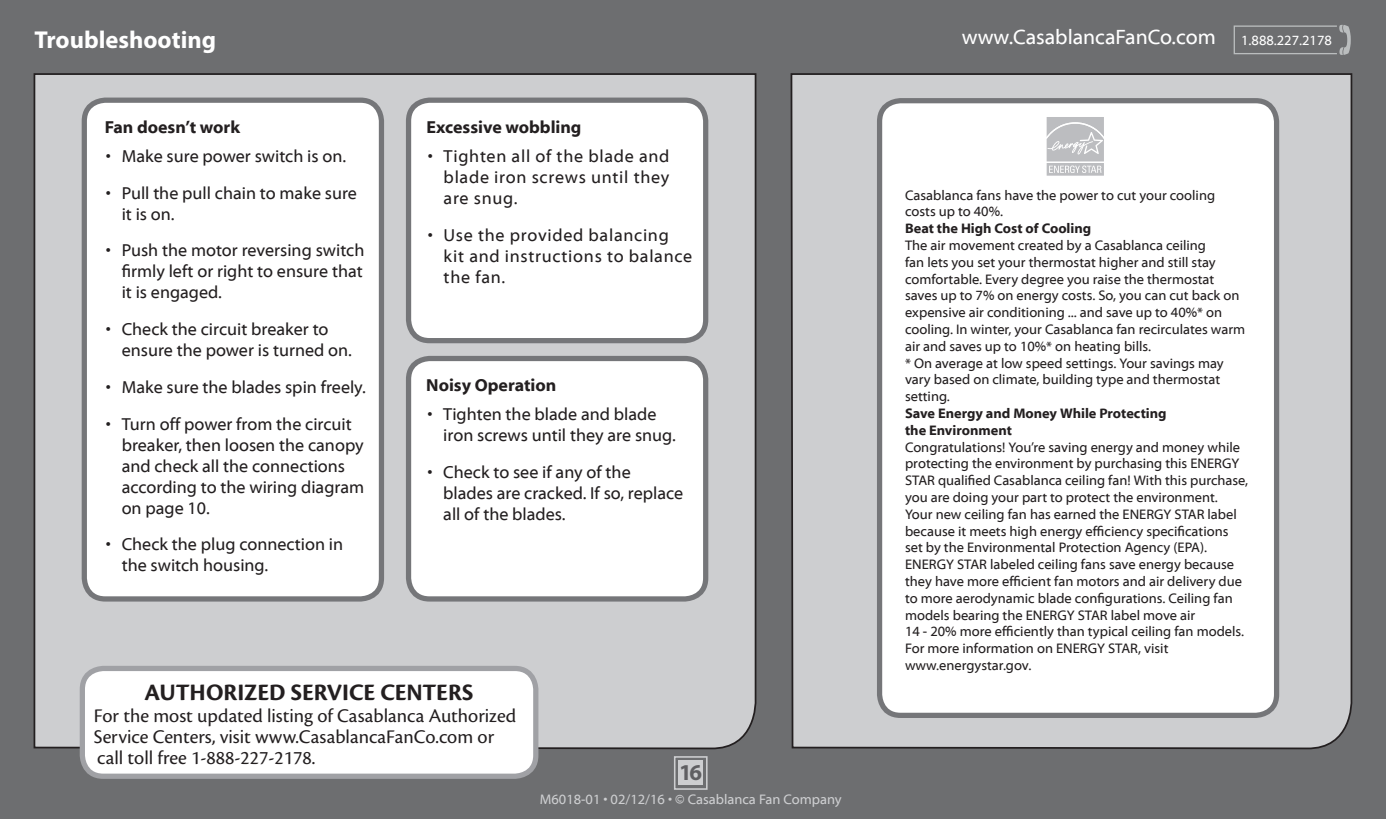
<style>
.page{position:relative;width:1386px;height:819px;background:#6d6e70}
.page>*{position:absolute;margin:0;border:0;box-sizing:border-box;transform-origin:0 0}
.t1{font:700 24.5px "Cronos Pro";letter-spacing:-.005em;color:#231f20}
.Heading{font:700 24.5px "Myriad Pro";color:#fff}
.t2{font:700 22.75px "Myriad Pro";color:#5f5f62}
.t3{font:21px "Myriad Web Pro";color:#fff}
.t4{font:20.12px/21px "Cronos Pro";color:#231f20}
.t5{font:17.5px/21px "Myriad Web Pro";color:#231f20}
.t6{font:17.5px/21px "Myriad Web Pro";letter-spacing:.04em;color:#231f20}
.instruction{font:700 17.5px "Myriad Web Pro";color:#231f20}
.t7{font:14px/16.8px "Myriad Web Pro";color:#231f20}
.t8{font:700 14px/16.8px "Myriad Web Pro";color:#231f20}
.t9{font:14px "Myriad Web Pro";color:#cdced0}
.s1{font-size:14px}
</style>
<div class="page">
<svg style="left:1339px;top:25px;width:12px;height:30px"></svg>
<div style="left:1234px;top:25px;width:104px;height:29px;border:1px solid #babdbe"></div>
<div style="left:679px;top:761px;width:24px;height:24px;background:#cdced0"></div>
<div style="left:674px;top:756px;width:34px;height:34px;border:2px solid #cdced0"></div>
<div style="left:33px;top:73px;width:724px;height:677px;background:#cdced0"></div>
<div style="left:409px;top:100px;width:297px;height:241px;background:#fff;border-radius:21px"></div>
<div style="left:406px;top:98px;width:302px;height:245px;border:5px solid #757679;border-radius:21px"></div>
<div style="left:409px;top:359px;width:297px;height:240px;background:#fff;border-radius:21px"></div>
<div style="left:406px;top:356px;width:302px;height:246px;border:5px solid #757679;border-radius:21px"></div>
<div style="left:84px;top:100px;width:297px;height:499px;background:#fff;border-radius:21px"></div>
<div style="left:82px;top:98px;width:302px;height:504px;border:5px solid #757679;border-radius:21px"></div>
<div style="left:790px;top:73px;width:563px;height:677px;background:#cdced0"></div>
<div style="left:82px;top:668px;width:454px;height:108px;background:#fff;border-radius:21px"></div>
<div style="left:80px;top:666px;width:458px;height:113px;border:5px solid #a0a1a5;border-radius:21px"></div>
<div style="left:880px;top:101px;width:397px;height:614px;background:#fff;border-radius:21px"></div>
<div style="left:877px;top:98px;width:402px;height:620px;border:5px solid #757679;border-radius:21px"></div>
<svg style="left:1046px;top:117px;width:58px;height:59px"></svg>
<p class="Heading" style="left:34px;top:24px;width:183px">Troubleshooting</p>
<p class="instruction" style="left:105px;top:118px;width:137px">Fan doesn’t work</p>
<p class="t5" style="left:106px;top:146px;width:242px">• Make sure power switch is on.</p>
<p class="t5" style="left:122px;top:183px;width:237px;text-indent:-16px">• Pull the pull chain to make sure it is on.</p>
<p class="t5" style="left:122px;top:240px;width:244px;text-align:justify;text-indent:-16px">• Push the motor reversing switch firmly left or right to ensure that it is engaged.</p>
<p class="t5" style="left:122px;top:319px;width:232px;text-indent:-16px">• Check the circuit breaker to ensure the power is turned on.</p>
<p class="t5" style="left:106px;top:377px;width:261px">• Make sure the blades spin freely.</p>
<p class="t5" style="left:122px;top:414px;width:244px;text-indent:-16px">• Turn off power from the circuit breaker, then loosen the canopy and check all the connections according to the wiring diagram on page 10.</p>
<p class="t5" style="left:122px;top:534px;width:223px;text-indent:-16px">• Check the plug connection in the switch housing.</p>
<p class="instruction" style="left:427px;top:118px;width:156px">Excessive wobbling</p>
<p class="t5" style="left:444px;top:146px;width:227px;text-align:justify;text-indent:-16px">• Tighten all of the blade and blade iron screws until they are snug.</p>
<p class="t6" style="left:444px;top:225px;width:250px;text-indent:-16px">• Use the provided balancing kit and instructions to balance the fan.</p>
<p class="instruction" style="left:426px;top:376px;width:132px">Noisy Operation</p>
<p class="t5" style="left:443px;top:404px;width:234px;text-indent:-16px">• Tighten the blade and blade iron screws until they are snug.</p>
<p class="t5" style="left:443px;top:462px;width:241px;text-indent:-16px">• Check to see if any of the blades are cracked. If so, replace all of the blades.</p>
<p class="t1" style="left:145px;top:678px;width:331px">AUTHORIZED SERVICE CENTERS</p>
<p class="t4" style="left:94px;top:705px;width:424px">For the most updated listing of Casablanca Authorized<br>Service Centers, visit www.CasablancaFanCo.com or call toll free 1-888-227-2178.</p>
<h2 class="t2" style="left:679px;top:758px;width:24px">16</h2>
<p class="t9" style="left:540px;top:792px;width:303px">M6018-01 • 02/12/16 • © Casablanca Fan Company</p>
<h3 class="t3" style="left:962px;top:26px;width:372px">www.CasablancaFanCo.com <span class="s1">1.888.227.2178</span></h3>
<p class="t7" style="left:905px;top:187px;width:312px">Casablanca fans have the power to cut your cooling costs up to 40%.</p>
<p class="t8" style="left:905px;top:220px;width:188px">Beat the High Cost of Cooling</p>
<p class="t7" style="left:905px;top:237px;width:336px">The air movement created by a Casablanca ceiling<br>fan lets you set your thermostat higher and still stay comfortable. Every degree you raise the thermostat saves up to 7% on energy costs. So, you can cut back on expensive air conditioning ... and save up to 40%* on</p>
<p class="t7" style="left:905px;top:321px;width:342px">cooling. In winter, your Casablanca fan recirculates warm air and saves up to 10%* on heating bills.</p>
<p class="t7" style="left:905px;top:355px;width:320px">* On average at low speed settings. Your savings may vary based on climate, building type and thermostat setting.</p>
<p class="t8" style="left:905px;top:405px;width:263px">Save Energy and Money While Protecting the Environment</p>
<p class="t7" style="left:905px;top:439px;width:345px">Congratulations! You’re saving energy and money while protecting the environment by purchasing this ENERGY STAR qualified Casablanca ceiling fan! With this purchase, you are doing your part to protect the environment.</p>
<p class="t7" style="left:905px;top:506px;width:333px">Your new ceiling fan has earned the ENERGY STAR label</p>
<p class="t7" style="left:905px;top:523px;width:341px">because it meets high energy efficiency specifications set by the Environmental Protection Agency (EPA).<br>ENERGY STAR labeled ceiling fans save energy because they have more efficient fan motors and air delivery due to more aerodynamic blade configurations. Ceiling fan models bearing the ENERGY STAR label move air<br>14 - 20% more efficiently than typical ceiling fan models.</p>
<p class="t7" style="left:905px;top:641px;width:265px">For more information on ENERGY STAR, visit www.energystar.gov.</p>
</div>
